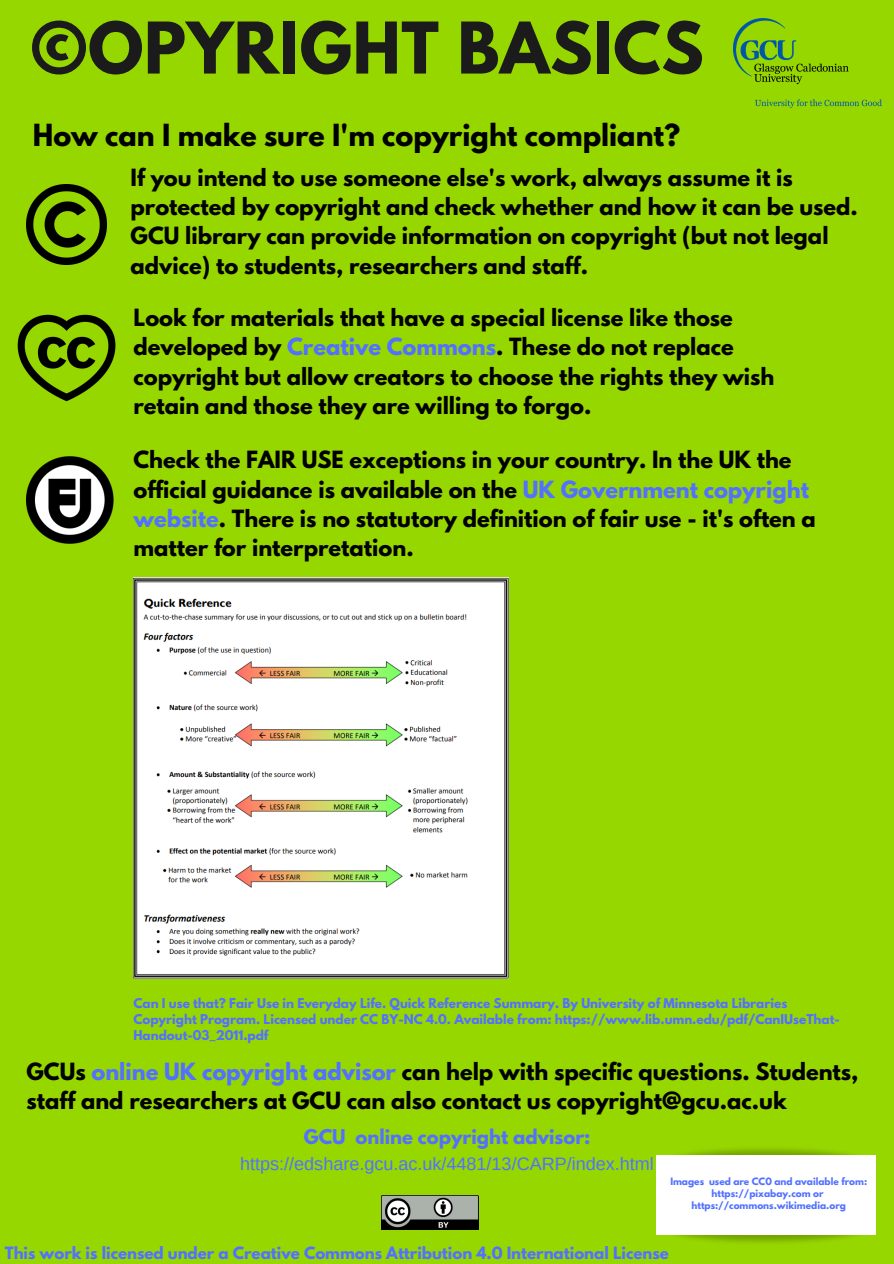
<style>
.page{position:relative;width:894px;height:1264px;background:#fff}
.page>*{position:absolute;margin:0;border:0;box-sizing:border-box;transform-origin:0 0}
.t1{font:700 63px "League Spartan";letter-spacing:.01em;color:#1b1b1b}
.t2{font:700 27px "League Spartan";color:#000}
.t3{font:700 21px/29.2px "League Spartan";color:#000}
.t4{font:18px "Arimo";color:#5271ff}
.t5{font:700 18px "League Spartan";color:#5271ff}
.t6{font:700 15px "League Spartan";color:#5271ff}
.t7{font:700 12px/15.8px "League Spartan";color:#5271ff}
.t8{font:700 9px/12.1px "League Spartan";color:#5271ff;text-align:center}
.s1{color:#5271ff}
</style>
<div class="page">
<div style="left:0;top:0;width:893px;height:1263px;background:#97d700"></div>
<img style="left:26px;top:184px;width:80px;height:80px">
<img style="left:733px;top:19px;width:148px;height:89px">
<img style="left:26px;top:457px;width:87px;height:86px">
<img style="left:133px;top:578px;width:375px;height:400px">
<img style="left:17px;top:314px;width:99px;height:88px">
<img style="left:381px;top:1195px;width:97px;height:34px">
<img style="left:676px;top:1214px;width:200px;height:29px">
<img style="left:680px;top:1148px;width:196px;height:28px">
<div style="left:656px;top:1155px;width:219px;height:80px;background:#fff"></div>
<h1 class="t1" style="left:31px;top:17px;width:674px">©OPYRIGHT BASICS</h1>
<p class="t2" style="left:33px;top:121px;width:649px">How can I make sure I'm copyright compliant?</p>
<p class="t3" style="left:130px;top:165px;width:728px">If you intend to use someone else's work, always assume it is protected by copyright and check whether and how it can be used.<br>GCU library can provide information on copyright (but not legal advice) to students, researchers and staff.</p>
<p class="t3" style="left:133px;top:305px;width:642px">Look for materials that have a special license like those developed by <span class="s1">Creative Commons</span>. These do not replace copyright but allow creators to choose the rights they wish retain and those they are willing to forgo.</p>
<p class="t3" style="left:133px;top:448px;width:683px">Check the FAIR USE exceptions in your country. In the UK the official guidance is available on the <span class="s1">UK Government copyright website</span>. There is no statutory definition of fair use - it's often a matter for interpretation.</p>
<p class="t7" style="left:133px;top:996px;width:707px">Can I use that? Fair Use in Everyday Life. Quick Reference Summary. By University of Minnesota Libraries<br>Copyright Program. Licensed under CC BY-NC 4.0. Available from: https://www.lib.umn.edu/pdf/CanIUseThat-<br>Handout-03_2011.pdf</p>
<p class="t3" style="left:26px;top:1059px;width:833px">GCUs <span class="s1">online UK copyright advisor</span> can help with specific questions. Students, staff and researchers at GCU can also contact us copyright@gcu.ac.uk</p>
<p class="t5" style="left:304px;top:1127px;width:288px">GCU online copyright advisor:</p>
<p class="t4" style="left:240px;top:1153px;width:415px">https://edshare.gcu.ac.uk/4481/13/CARP/index.html</p>
<p class="t8" style="left:670px;top:1176px;width:198px">Images used are CC0 and available from: https://pixabay.com or https://commons.wikimedia.org</p>
<p class="t6" style="left:5px;top:1245px;width:665px">This work is licensed under a Creative Commons Attribution 4.0 International License</p>
</div>
